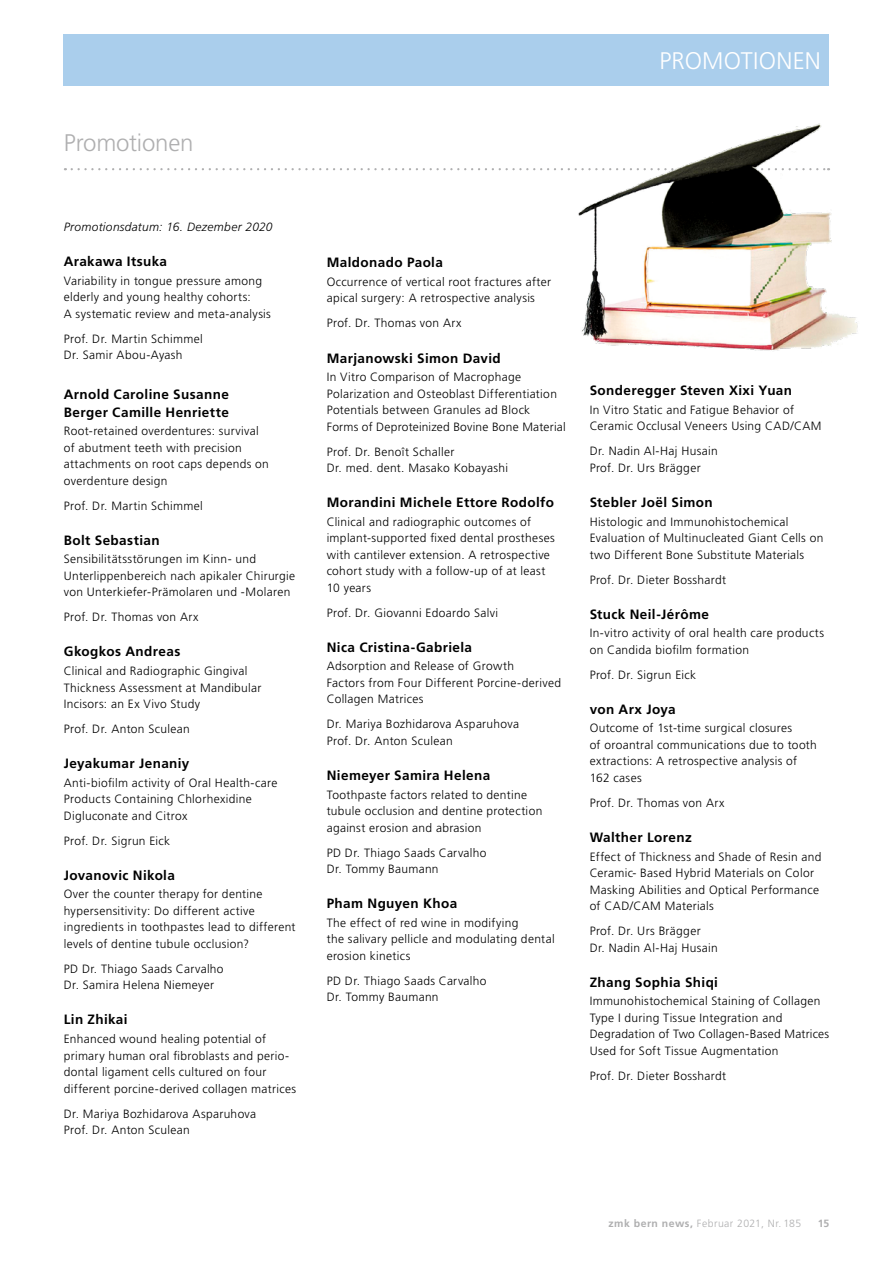
<style>
.page{position:relative;width:893px;height:1263px;background:#fff}
.page>*{position:absolute;margin:0;border:0;box-sizing:border-box;transform-origin:0 0}
.t1{font:300 24px "Frutiger";letter-spacing:-.01em;color:#afafb0}
.t2{font:300 24px "Frutiger";letter-spacing:.01em;color:#fff}
.t3{font:700 13.5px/18px "Frutiger";letter-spacing:.03em;color:#000}
.t4{font:300 12px/16.5px "Frutiger";letter-spacing:.025em;color:#000}
.t5{font:italic 300 12px "Frutiger";letter-spacing:.025em;color:#000}
.t6{font:300 10.5px "Frutiger";letter-spacing:.04em;color:#afafb0}
.t7{font:700 10.5px "Frutiger";color:#afafb0}
.s1{font-weight:700}
</style>
<div class="page">
<svg style="left:72px;top:168px;width:491px;height:2px"></svg>
<div style="left:64px;top:34px;width:765px;height:51px;background:#aaceec"></div>
<img style="left:567px;top:123px;width:291px;height:228px">
<h1 class="t1" style="left:64px;top:129px;width:131px">Promotionen</h1>
<p class="t5" style="left:64px;top:220px;width:210px">Promotionsdatum: 16. Dezember 2020</p>
<p class="t3" style="left:64px;top:252px;width:105px">Arakawa Itsuka</p>
<p class="t4" style="left:64px;top:272px;width:209px">Variability in tongue pressure among elderly and young healthy cohorts:<br>A systematic review and meta-analysis</p>
<p class="t4" style="left:64px;top:330px;width:140px">Prof. Dr. Martin Schimmel<br>Dr. Samir Abou-Ayash</p>
<p class="t3" style="left:64px;top:385px;width:167px">Arnold Caroline Susanne<br>Berger Camille Henriette</p>
<p class="t4" style="left:64px;top:423px;width:207px">Root-retained overdentures: survival of abutment teeth with precision attachments on root caps depends on overdenture design</p>
<p class="t4" style="left:64px;top:497px;width:140px">Prof. Dr. Martin Schimmel</p>
<p class="t3" style="left:64px;top:531px;width:97px">Bolt Sebastian</p>
<p class="t4" style="left:64px;top:551px;width:233px">Sensibilitätsstörungen im Kinn- und<br>Unterlippenbereich nach apikaler Chirurgie von Unterkiefer-Prämolaren und -Molaren</p>
<p class="t4" style="left:64px;top:609px;width:136px">Prof. Dr. Thomas von Arx</p>
<p class="t3" style="left:64px;top:643px;width:118px">Gkogkos Andreas</p>
<p class="t4" style="left:64px;top:663px;width:199px">Clinical and Radiographic Gingival<br>Thickness Assessment at Mandibular<br>Incisors: an Ex Vivo Study</p>
<p class="t4" style="left:64px;top:721px;width:127px">Prof. Dr. Anton Sculean</p>
<p class="t3" style="left:64px;top:754px;width:127px">Jeyakumar Jenaniy</p>
<p class="t4" style="left:64px;top:774px;width:215px">Anti-biofilm activity of Oral Health-care<br>Products Containing Chlorhexidine<br>Digluconate and Citrox</p>
<p class="t4" style="left:64px;top:832px;width:108px">Prof. Dr. Sigrun Eick</p>
<p class="t3" style="left:64px;top:866px;width:113px">Jovanovic Nikola</p>
<p class="t4" style="left:64px;top:886px;width:233px">Over the counter therapy for dentine hypersensitivity: Do different active ingredients in toothpastes lead to different levels of dentine tubule occlusion?</p>
<p class="t4" style="left:64px;top:960px;width:161px">PD Dr. Thiago Saads Carvalho<br>Dr. Samira Helena Niemeyer</p>
<p class="t3" style="left:64px;top:1010px;width:65px">Lin Zhikai</p>
<p class="t4" style="left:64px;top:1031px;width:234px">Enhanced wound healing potential of primary human oral fibroblasts and perio&shy;dontal ligament cells cultured on four different porcine-derived collagen matrices</p>
<p class="t4" style="left:64px;top:1105px;width:194px">Dr. Mariya Bozhidarova Asparuhova<br>Prof. Dr. Anton Sculean</p>
<h1 class="t2" style="left:659px;top:47px;width:163px">PROMOTIONEN</h1>
<p class="t3" style="left:327px;top:254px;width:118px">Maldonado Paola</p>
<p class="t4" style="left:327px;top:274px;width:226px">Occurrence of vertical root fractures after apical surgery: A retrospective analysis</p>
<p class="t4" style="left:327px;top:315px;width:136px">Prof. Dr. Thomas von Arx</p>
<p class="t3" style="left:327px;top:349px;width:176px">Marjanowski Simon David</p>
<p class="t4" style="left:327px;top:369px;width:240px">In Vitro Comparison of Macrophage Polarization and Osteoblast Differentiation Potentials between Granules ad Block<br>Forms of Deproteinized Bovine Bone Material</p>
<p class="t4" style="left:327px;top:443px;width:183px">Prof. Dr. Benoît Schaller<br>Dr. med. dent. Masako Kobayashi</p>
<p class="t3" style="left:327px;top:493px;width:229px">Morandini Michele Ettore Rodolfo</p>
<p class="t4" style="left:327px;top:513px;width:230px">Clinical and radiographic outcomes of implant-supported fixed dental prostheses with cantilever extension. A retrospective cohort study with a follow-up of at least 10 years</p>
<p class="t4" style="left:327px;top:604px;width:173px">Prof. Dr. Giovanni Edoardo Salvi</p>
<p class="t3" style="left:327px;top:638px;width:147px">Nica Cristina-Gabriela</p>
<p class="t4" style="left:327px;top:658px;width:236px">Adsorption and Release of Growth<br>Factors from Four Different Porcine-derived<br>Collagen Matrices</p>
<p class="t4" style="left:327px;top:716px;width:194px">Dr. Mariya Bozhidarova Asparuhova<br>Prof. Dr. Anton Sculean</p>
<p class="t3" style="left:327px;top:766px;width:165px">Niemeyer Samira Helena</p>
<p class="t4" style="left:327px;top:786px;width:217px">Toothpaste factors related to dentine tubule occlusion and dentine protection against erosion and abrasion</p>
<p class="t4" style="left:327px;top:844px;width:161px">PD Dr. Thiago Saads Carvalho<br>Dr. Tommy Baumann</p>
<p class="t3" style="left:327px;top:894px;width:132px">Pham Nguyen Khoa</p>
<p class="t4" style="left:327px;top:914px;width:229px">The effect of red wine in modifying<br>the salivary pellicle and modulating dental erosion kinetics</p>
<p class="t4" style="left:327px;top:972px;width:161px">PD Dr. Thiago Saads Carvalho<br>Dr. Tommy Baumann</p>
<p class="t3" style="left:590px;top:381px;width:204px">Sonderegger Steven Xixi Yuan</p>
<p class="t4" style="left:590px;top:402px;width:233px">In Vitro Static and Fatigue Behavior of<br>Ceramic Occlusal Veneers Using CAD/CAM</p>
<p class="t4" style="left:590px;top:443px;width:130px">Dr. Nadin Al-Haj Husain<br>Prof. Dr. Urs Brägger</p>
<p class="t3" style="left:590px;top:493px;width:125px">Stebler Joël Simon</p>
<p class="t4" style="left:590px;top:513px;width:235px">Histologic and Immunohistochemical<br>Evaluation of Multinucleated Giant Cells on two Different Bone Substitute Materials</p>
<p class="t4" style="left:590px;top:571px;width:138px">Prof. Dr. Dieter Bosshardt</p>
<p class="t3" style="left:590px;top:605px;width:121px">Stuck Neil-Jérôme</p>
<p class="t4" style="left:590px;top:625px;width:236px">In-vitro activity of oral health care products on Candida biofilm formation</p>
<p class="t4" style="left:590px;top:666px;width:108px">Prof. Dr. Sigrun Eick</p>
<p class="t3" style="left:590px;top:700px;width:88px">von Arx Joya</p>
<p class="t4" style="left:590px;top:720px;width:229px">Outcome of 1st-time surgical closures<br>of oroantral communications due to tooth extractions: A retrospective analysis of 162 cases</p>
<p class="t4" style="left:590px;top:794px;width:136px">Prof. Dr. Thomas von Arx</p>
<p class="t3" style="left:590px;top:828px;width:104px">Walther Lorenz</p>
<p class="t4" style="left:590px;top:848px;width:233px">Effect of Thickness and Shade of Resin and Ceramic- Based Hybrid Materials on Color Masking Abilities and Optical Performance of CAD/CAM Materials</p>
<p class="t4" style="left:590px;top:923px;width:130px">Prof. Dr. Urs Brägger<br>Dr. Nadin Al-Haj Husain</p>
<p class="t3" style="left:590px;top:973px;width:130px">Zhang Sophia Shiqi</p>
<p class="t4" style="left:590px;top:993px;width:241px">Immunohistochemical Staining of Collagen Type I during Tissue Integration and Degradation of Two Collagen-Based Matrices Used for Soft Tissue Augmentation</p>
<p class="t4" style="left:590px;top:1067px;width:138px">Prof. Dr. Dieter Bosshardt</p>
<p class="t6" style="left:608px;top:1218px;width:194px"><span class="s1">zmk bern news,</span> Februar 2021, Nr. 185</p>
<p class="t7" style="left:818px;top:1217px;width:13px">15</p>
</div>
